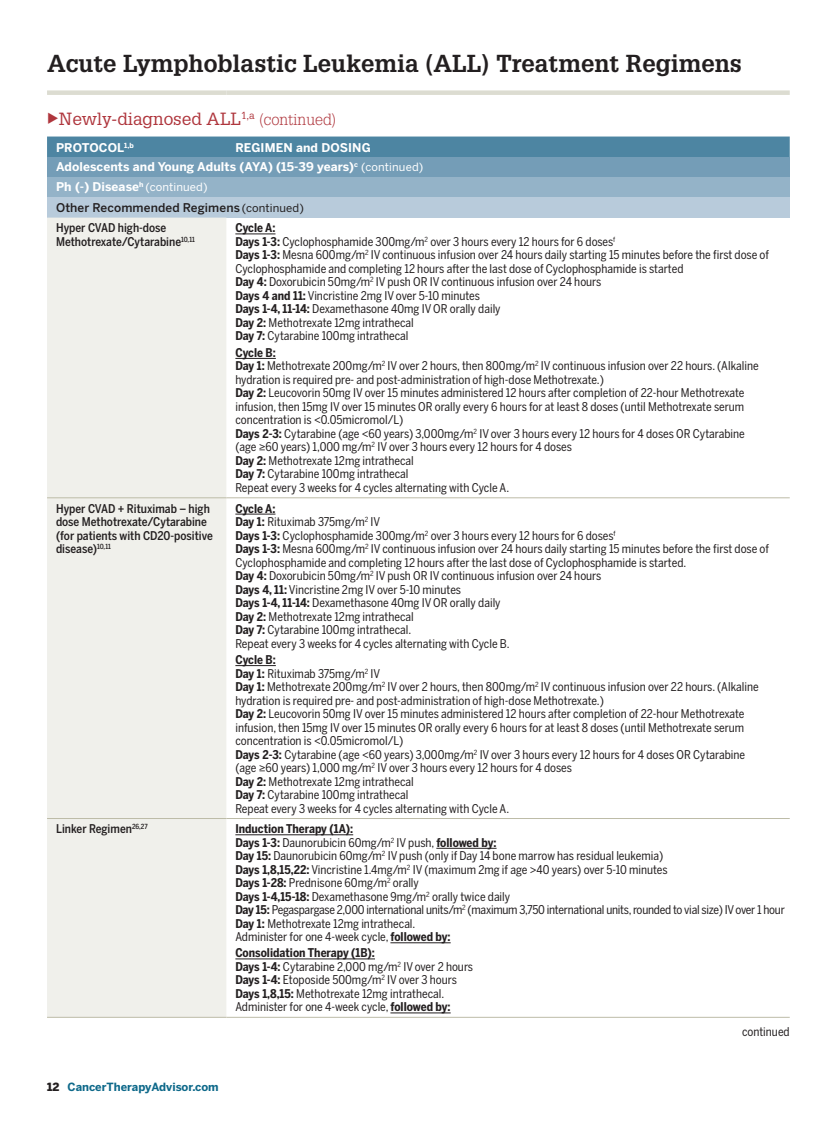
<style>
.page{position:relative;width:837px;height:1134px;background:#fff}
.page>*{position:absolute;margin:0;border:0;box-sizing:border-box;transform-origin:0 0}
.t1{font:700 24px "Glypha LT Std";color:#231f20}
.subhead{font:17.25px "Glypha LT Std";color:#af363d}
.text{font:12px/13.5px "Benton Sans Cond";color:#231f20}
.drug-name{font:500 12px/13.5px "Benton Sans Cond";color:#231f20}
.label1{font:700 12px "Benton Sans";letter-spacing:.01em;color:#fff}
.text-2{font:12px "Benton Sans Cond";letter-spacing:-.02em;color:#231f20}
.bold-underline{font:700 12px "Benton Sans Cond";color:#231f20}
.label2{font:500 12px "Benton Sans";letter-spacing:.01em;color:#231f20}
.t2{font:700 11.25px "Benton Sans";color:#0e698a}
.s1{font-weight:300;font-size:15.75px}
.s2{font-weight:400;font-size:11.25px}
.s3{font-weight:700}
.s4{font-weight:900;color:#231f20}
</style>
<div class="page">
<div style="left:47px;top:137px;width:743px;height:20px;background:#4d85a2"></div>
<div style="left:47px;top:157px;width:743px;height:20px;background:#749db7"></div>
<div style="left:47px;top:177px;width:743px;height:20px;background:#94b3c8"></div>
<div style="left:47px;top:197px;width:743px;height:21px;background:#b8cbdb"></div>
<div style="left:47px;top:218px;width:179px;height:799px;background:#f0f0eb"></div>
<hr style="left:47px;top:497px;width:179px;height:1px;background:#bdbca8">
<hr style="left:226px;top:497px;width:564px;height:1px;background:#bdbca8">
<hr style="left:47px;top:818px;width:179px;height:1px;background:#bdbca8">
<hr style="left:226px;top:818px;width:564px;height:1px;background:#bdbca8">
<hr style="left:47px;top:1017px;width:179px;height:1px;background:#bdbca8">
<hr style="left:226px;top:1017px;width:564px;height:1px;background:#bdbca8">
<div style="left:47px;top:90px;width:179px;height:5px;background:#dcdcd1"></div>
<div style="left:226px;top:90px;width:564px;height:5px;background:#dcdcd1"></div>
<hr style="left:235px;top:234px;width:40px;height:1px;background:#231f20">
<hr style="left:235px;top:358px;width:41px;height:1px;background:#231f20">
<hr style="left:235px;top:514px;width:40px;height:1px;background:#231f20">
<hr style="left:235px;top:665px;width:41px;height:1px;background:#231f20">
<hr style="left:235px;top:835px;width:118px;height:1px;background:#231f20">
<hr style="left:436px;top:848px;width:61px;height:1px;background:#231f20">
<hr style="left:390px;top:943px;width:61px;height:1px;background:#231f20">
<hr style="left:235px;top:959px;width:140px;height:1px;background:#231f20">
<hr style="left:390px;top:1013px;width:61px;height:1px;background:#231f20">
<p class="t1" style="left:47px;top:49px;width:696px">Acute Lymphoblastic Leukemia (ALL) Treatment Regimens</p>
<p class="subhead" style="left:47px;top:108px;width:291px">◆Newly-diagnosed ALL<sup>1,a</sup> <span class="s1">(continued)</span></p>
<p class="label1" style="left:56px;top:140px;width:79px">PROTOCOL<sup>1,b</sup></p>
<p class="label1" style="left:235px;top:140px;width:137px">REGIMEN and DOSING</p>
<p class="label1" style="left:56px;top:160px;width:369px">Adolescents and Young Adults (AYA) (15-39 years)<sup>c</sup> <span class="s2">(continued)</span></p>
<p class="label1" style="left:56px;top:180px;width:153px">Ph (-) Disease<sup>h</sup> <span class="s2">(continued)</span></p>
<p class="label2" style="left:56px;top:200px;width:249px">Other Recommended Regimens <span class="s2">(continued)</span></p>
<p class="drug-name" style="left:56px;top:221px;width:140px">Hyper CVAD high-dose<br>Methotrexate/Cytarabine<sup>10,11</sup></p>
<p class="bold-underline" style="left:235px;top:221px;width:42px">Cycle A:</p>
<p class="text" style="left:235px;top:235px;width:381px"><span class="s3">Days 1-3:</span> Cyclophosphamide 300mg/m<sup>2</sup> over 3 hours every 12 hours for 6 doses<sup>f</sup></p>
<p class="text" style="left:235px;top:248px;width:535px"><span class="s3">Days 1-3:</span> Mesna 600mg/m<sup>2</sup> IV continuous infusion over 24 hours daily starting 15 minutes before the first dose of<br>Cyclophosphamide and completing 12 hours after the last dose of Cyclophosphamide is started</p>
<p class="text" style="left:235px;top:275px;width:368px"><span class="s3">Day 4:</span> Doxorubicin 50mg/m<sup>2</sup> IV push OR IV continuous infusion over 24 hours</p>
<p class="text" style="left:235px;top:289px;width:246px"><span class="s3">Days 4 and 11:</span> Vincristine 2mg IV over 5-10 minutes</p>
<p class="text" style="left:235px;top:302px;width:267px"><span class="s3">Days 1-4, 11-14:</span> Dexamethasone 40mg IV OR orally daily</p>
<p class="text" style="left:235px;top:316px;width:180px"><span class="s3">Day 2:</span> Methotrexate 12mg intrathecal</p>
<p class="text" style="left:235px;top:329px;width:175px"><span class="s3">Day 7:</span> Cytarabine 100mg intrathecal</p>
<p class="bold-underline" style="left:235px;top:345px;width:42px">Cycle B:</p>
<p class="text" style="left:235px;top:359px;width:525px"><span class="s3">Day 1:</span> Methotrexate 200mg/m<sup>2</sup> IV over 2 hours, then 800mg/m<sup>2</sup> IV continuous infusion over 22 hours. (Alkaline hydration is required pre- and post-administration of high-dose Methotrexate.)</p>
<p class="text" style="left:235px;top:386px;width:511px;text-align:justify"><span class="s3">Day 2:</span> Leucovorin 50mg IV over 15 minutes administered 12 hours after completion of 22-hour Methotrexate infusion, then 15mg IV over 15 minutes OR orally every 6 hours for at least 8 doses (until Methotrexate serum concentration is &lt;0.05micromol/L)</p>
<p class="text" style="left:235px;top:427px;width:511px"><span class="s3">Days 2-3:</span> Cytarabine (age &lt;60 years) 3,000mg/m<sup>2</sup> IV over 3 hours every 12 hours for 4 doses OR Cytarabine (age ≥60 years) 1,000 mg/m<sup>2</sup> IV over 3 hours every 12 hours for 4 doses</p>
<p class="text" style="left:235px;top:454px;width:180px"><span class="s3">Day 2:</span> Methotrexate 12mg intrathecal</p>
<p class="text" style="left:235px;top:467px;width:175px"><span class="s3">Day 7:</span> Cytarabine 100mg intrathecal</p>
<p class="text" style="left:235px;top:481px;width:275px">Repeat every 3 weeks for 4 cycles alternating with Cycle A.</p>
<p class="drug-name" style="left:56px;top:501px;width:155px">Hyper CVAD + Rituximab – high dose Methotrexate/Cytarabine</p>
<p class="drug-name" style="left:56px;top:528px;width:158px">(for patients with CD20-positive disease)<sup>10,11</sup></p>
<p class="bold-underline" style="left:235px;top:501px;width:42px">Cycle A:</p>
<p class="text" style="left:235px;top:515px;width:146px"><span class="s3">Day 1:</span> Rituximab 375mg/m<sup>2</sup> IV</p>
<p class="text" style="left:235px;top:528px;width:382px"><span class="s3">Days 1-3:</span> Cyclophosphamide 300mg/m<sup>2</sup> over 3 hours every 12 hours for 6 doses<sup>f</sup></p>
<p class="text" style="left:235px;top:542px;width:535px"><span class="s3">Days 1-3:</span> Mesna 600mg/m<sup>2</sup> IV continuous infusion over 24 hours daily starting 15 minutes before the first dose of<br>Cyclophosphamide and completing 12 hours after the last dose of Cyclophosphamide is started.</p>
<p class="text" style="left:235px;top:569px;width:368px"><span class="s3">Day 4:</span> Doxorubicin 50mg/m<sup>2</sup> IV push OR IV continuous infusion over 24 hours</p>
<p class="text" style="left:235px;top:582px;width:227px"><span class="s3">Days 4, 11:</span> Vincristine 2mg IV over 5-10 minutes</p>
<p class="text" style="left:235px;top:596px;width:267px"><span class="s3">Days 1-4, 11-14:</span> Dexamethasone 40mg IV OR orally daily</p>
<p class="text" style="left:235px;top:609px;width:180px"><span class="s3">Day 2:</span> Methotrexate 12mg intrathecal</p>
<p class="text" style="left:235px;top:623px;width:177px"><span class="s3">Day 7:</span> Cytarabine 100mg intrathecal.</p>
<p class="text" style="left:235px;top:636px;width:276px">Repeat every 3 weeks for 4 cycles alternating with Cycle B.</p>
<p class="bold-underline" style="left:235px;top:653px;width:42px">Cycle B:</p>
<p class="text" style="left:235px;top:666px;width:146px"><span class="s3">Day 1:</span> Rituximab 375mg/m<sup>2</sup> IV</p>
<p class="text" style="left:235px;top:680px;width:525px"><span class="s3">Day 1:</span> Methotrexate 200mg/m<sup>2</sup> IV over 2 hours, then 800mg/m<sup>2</sup> IV continuous infusion over 22 hours. (Alkaline hydration is required pre- and post-administration of high-dose Methotrexate.)</p>
<p class="text" style="left:235px;top:707px;width:511px;text-align:justify"><span class="s3">Day 2:</span> Leucovorin 50mg IV over 15 minutes administered 12 hours after completion of 22-hour Methotrexate infusion, then 15mg IV over 15 minutes OR orally every 6 hours for at least 8 doses (until Methotrexate serum concentration is &lt;0.05micromol/L)</p>
<p class="text" style="left:235px;top:747px;width:511px"><span class="s3">Days 2-3:</span> Cytarabine (age &lt;60 years) 3,000mg/m<sup>2</sup> IV over 3 hours every 12 hours for 4 doses OR Cytarabine (age ≥60 years) 1,000 mg/m<sup>2</sup> IV over 3 hours every 12 hours for 4 doses</p>
<p class="text" style="left:235px;top:774px;width:180px"><span class="s3">Day 2:</span> Methotrexate 12mg intrathecal</p>
<p class="text" style="left:235px;top:788px;width:175px"><span class="s3">Day 7:</span> Cytarabine 100mg intrathecal</p>
<p class="text" style="left:235px;top:801px;width:275px">Repeat every 3 weeks for 4 cycles alternating with Cycle A.</p>
<p class="drug-name" style="left:56px;top:822px;width:93px">Linker Regimen<sup>26,27</sup></p>
<p class="bold-underline" style="left:235px;top:822px;width:119px">Induction Therapy (1A):</p>
<p class="text" style="left:235px;top:836px;width:263px"><span class="s3">Days 1-3:</span> Daunorubicin 60mg/m<sup>2</sup> IV push, <span class="s3">followed by:</span></p>
<p class="text" style="left:235px;top:849px;width:429px"><span class="s3">Day 15:</span> Daunorubicin 60mg/m<sup>2</sup> IV push (only if Day 14 bone marrow has residual leukemia)</p>
<p class="text" style="left:235px;top:863px;width:434px"><span class="s3">Days 1,8,15,22:</span> Vincristine 1.4mg/m<sup>2</sup> IV (maximum 2mg if age &gt;40 years) over 5-10 minutes</p>
<p class="text" style="left:235px;top:876px;width:185px"><span class="s3">Days 1-28:</span> Prednisone 60mg/m<sup>2</sup> orally</p>
<p class="text" style="left:235px;top:890px;width:277px"><span class="s3">Days 1-4,15-18:</span> Dexamethasone 9mg/m<sup>2</sup> orally twice daily</p>
<p class="text-2" style="left:235px;top:903px;width:551px"><span class="s3">Day 15:</span> Pegaspargase 2,000 international units/m<sup>2</sup> (maximum 3,750 international units, rounded to vial size) IV over 1 hour</p>
<p class="text" style="left:235px;top:917px;width:182px"><span class="s3">Day 1:</span> Methotrexate 12mg intrathecal.</p>
<p class="text" style="left:235px;top:930px;width:217px">Administer for one 4-week cycle, <span class="s3">followed by:</span></p>
<p class="bold-underline" style="left:235px;top:946px;width:141px">Consolidation Therapy (1B):</p>
<p class="text" style="left:235px;top:960px;width:239px"><span class="s3">Days 1-4:</span> Cytarabine 2,000 mg/m<sup>2</sup> IV over 2 hours</p>
<p class="text" style="left:235px;top:973px;width:223px"><span class="s3">Days 1-4:</span> Etoposide 500mg/m<sup>2</sup> IV over 3 hours</p>
<p class="text" style="left:235px;top:987px;width:210px"><span class="s3">Days 1,8,15:</span> Methotrexate 12mg intrathecal.</p>
<p class="text" style="left:235px;top:1000px;width:217px">Administer for one 4-week cycle, <span class="s3">followed by:</span></p>
<p class="t2" style="left:47px;top:1080px;width:173px"><span class="s4">12</span> CancerTherapyAdvisor.com</p>
<p class="text" style="left:742px;top:1025px;width:49px">continued</p>
</div>
